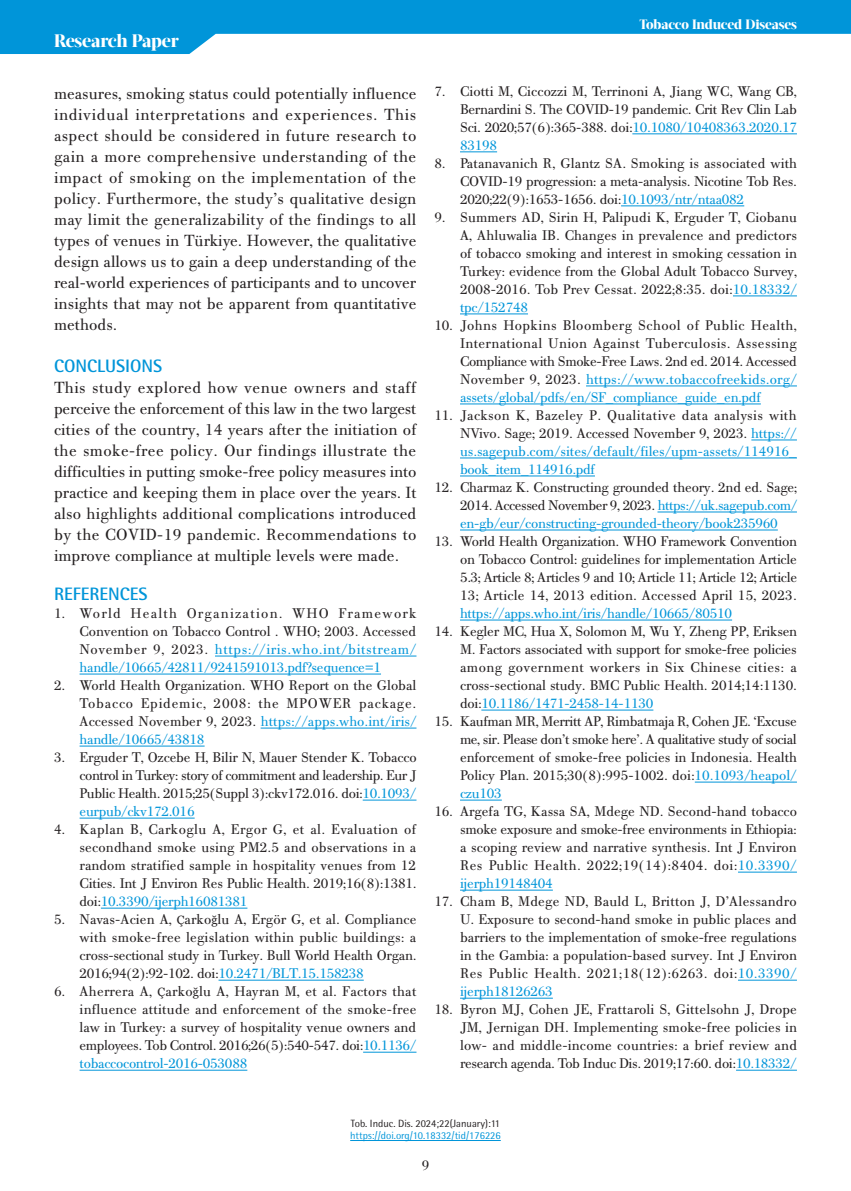
<style>
.page{position:relative;width:851px;height:1191px;background:#fff}
.page>*{position:absolute;margin:0;border:0;box-sizing:border-box;transform-origin:0 0}
.t1{font:700 18px "Rotis Semi Sans Hel";color:#0095d9}
.t2{font:800 18px "Acta Display W04";letter-spacing:-.01em;color:#fff}
.t3{font:17.25px/21px "PF Bodoni Text";color:#231f20;text-align:justify}
.t4{font:15px/18px "PF Bodoni Text";letter-spacing:-.02em;color:#231f20;text-align:justify}
.t5{font:15px "PF Bodoni Text";letter-spacing:-.02em;color:#0095d9}
.t6{font:800 13.5px "Acta Display W04";letter-spacing:-.01em;color:#fff}
.t7{font:10.5px "Rotis Semi Sans Hel";color:#0095d9}
.t8{font:10.5px "Rotis Semi Sans Hel";color:#231f20}
.s1{color:#0095d9}
.s2{font-family:"Georgia";font-size:12px}
</style>
<div class="page">
<svg style="left:0;top:0;width:850px;height:54px;fill:#0095d9"></svg>
<hr style="left:350px;top:1140px;width:150px;height:1px;background:#0095d9">
<hr style="left:215px;top:656px;width:201px;height:1px;background:#0095d9">
<hr style="left:80px;top:674px;width:301px;height:1px;background:#0095d9">
<hr style="left:260px;top:728px;width:156px;height:1px;background:#0095d9">
<hr style="left:80px;top:746px;width:124px;height:1px;background:#0095d9">
<hr style="left:362px;top:800px;width:54px;height:1px;background:#0095d9">
<hr style="left:80px;top:818px;width:115px;height:1px;background:#0095d9">
<hr style="left:101px;top:908px;width:146px;height:1px;background:#0095d9">
<hr style="left:218px;top:980px;width:146px;height:1px;background:#0095d9">
<hr style="left:363px;top:1052px;width:53px;height:1px;background:#0095d9">
<hr style="left:80px;top:1070px;width:167px;height:1px;background:#0095d9">
<hr style="left:632px;top:134px;width:164px;height:1px;background:#0095d9">
<hr style="left:460px;top:152px;width:37px;height:1px;background:#0095d9">
<hr style="left:621px;top:206px;width:123px;height:1px;background:#0095d9">
<hr style="left:732px;top:296px;width:64px;height:1px;background:#0095d9">
<hr style="left:460px;top:314px;width:68px;height:1px;background:#0095d9">
<hr style="left:586px;top:386px;width:210px;height:1px;background:#0095d9">
<hr style="left:460px;top:404px;width:300px;height:1px;background:#0095d9">
<hr style="left:751px;top:440px;width:45px;height:1px;background:#0095d9">
<hr style="left:460px;top:458px;width:336px;height:1px;background:#0095d9">
<hr style="left:460px;top:476px;width:135px;height:1px;background:#0095d9">
<hr style="left:657px;top:512px;width:139px;height:1px;background:#0095d9">
<hr style="left:460px;top:530px;width:317px;height:1px;background:#0095d9">
<hr style="left:460px;top:620px;width:272px;height:1px;background:#0095d9">
<hr style="left:481px;top:710px;width:172px;height:1px;background:#0095d9">
<hr style="left:694px;top:782px;width:102px;height:1px;background:#0095d9">
<hr style="left:460px;top:800px;width:41px;height:1px;background:#0095d9">
<hr style="left:738px;top:872px;width:58px;height:1px;background:#0095d9">
<hr style="left:460px;top:890px;width:92px;height:1px;background:#0095d9">
<hr style="left:738px;top:980px;width:58px;height:1px;background:#0095d9">
<hr style="left:460px;top:998px;width:92px;height:1px;background:#0095d9">
<hr style="left:736px;top:1070px;width:60px;height:1px;background:#0095d9">
<p class="t2" style="left:54px;top:30px;width:126px">Research Paper</p>
<p class="t3" style="left:54px;top:83px;width:364px">measures, smoking status could potentially influence individual interpretations and experiences. This aspect should be considered in future research to gain a more comprehensive understanding of the impact of smoking on the implementation of the policy. Furthermore, the study’s qualitative design may limit the generalizability of the findings to all types of venues in Türkiye. However, the qualitative design allows us to gain a deep understanding of the real-world experiences of participants and to uncover insights that may not be apparent from quantitative methods.</p>
<p class="t1" style="left:54px;top:355px;width:110px">CONCLUSIONS</p>
<p class="t3" style="left:54px;top:377px;width:364px">This study explored how venue owners and staff perceive the enforcement of this law in the two largest cities of the country, 14 years after the initiation of the smoke-free policy. Our findings illustrate the difficulties in putting smoke-free policy measures into practice and keeping them in place over the years. It also highlights additional complications introduced by the COVID-19 pandemic. Recommendations to improve compliance at multiple levels were made.</p>
<p class="t1" style="left:54px;top:583px;width:95px">REFERENCES</p>
<p class="t4" style="left:80px;top:604px;width:338px;text-indent:-26px">1. World Health Organization. WHO Framework Convention on Tobacco Control . WHO; 2003. Accessed November 9, 2023. <span class="s1">https://iris.who.int/bitstream/ handle/10665/42811/9241591013.pdf?sequence=1</span></p>
<p class="t4" style="left:80px;top:676px;width:338px;text-indent:-26px">2. World Health Organization. WHO Report on the Global Tobacco Epidemic, 2008: the MPOWER package.<br>Accessed November 9, 2023. <span class="s1">https://apps.who.int/iris/ handle/10665/43818</span></p>
<p class="t4" style="left:80px;top:748px;width:338px;text-indent:-26px">3. Erguder T, Ozcebe H, Bilir N, Mauer Stender K. Tobacco control in Turkey: story of commitment and leadership. Eur J Public Health. 2015;25(Suppl 3):ckv172.016. doi:<span class="s1">10.1093/ eurpub/ckv172.016</span></p>
<p class="t4" style="left:80px;top:820px;width:338px;text-indent:-26px">4. Kaplan B, Carkoglu A, Ergor G, et al. Evaluation of secondhand smoke using PM2.5 and observations in a random stratified sample in hospitality venues from 12<br>Cities. Int J Environ Res Public Health. 2019;16(8):1381. doi:<span class="s1">10.3390/ijerph16081381</span></p>
<p class="t4" style="left:80px;top:910px;width:338px;text-indent:-26px">5. Navas-Acien A, <span class="s2">Ç</span>arko<span class="s2">ğ</span>lu A, Ergör G, et al. Compliance with smoke-free legislation within public buildings: a cross-sectional study in Turkey. Bull World Health Organ.<br>2016;94(2):92-102. doi:<span class="s1">10.2471/BLT.15.158238</span></p>
<p class="t4" style="left:80px;top:982px;width:338px;text-indent:-26px">6. Aherrera A, <span class="s2">Ç</span>arko<span class="s2">ğ</span>lu A, Hayran M, et al. Factors that influence attitude and enforcement of the smoke-free law in Turkey: a survey of hospitality venue owners and employees. Tob Control. 2016;26(5):540-547. doi:<span class="s1">10.1136/ tobaccocontrol-2016-053088</span></p>
<p class="t6" style="left:639px;top:17px;width:159px">Tobacco Induced Diseases</p>
<p class="t4" style="left:460px;top:82px;width:338px;text-indent:-26px">7. Ciotti M, Ciccozzi M, Terrinoni A, Jiang WC, Wang CB, Bernardini S. The COVID-19 pandemic. Crit Rev Clin Lab Sci. 2020;57(6):365-388. doi:<span class="s1">10.1080/10408363.2020.17<br>83198</span></p>
<p class="t4" style="left:460px;top:154px;width:338px;text-indent:-26px">8. Patanavanich R, Glantz SA. Smoking is associated with COVID-19 progression: a meta-analysis. Nicotine Tob Res.<br>2020;22(9):1653-1656. doi:<span class="s1">10.1093/ntr/ntaa082</span></p>
<p class="t4" style="left:460px;top:208px;width:338px;text-indent:-26px">9. Summers AD, Sirin H, Palipudi K, Erguder T, Ciobanu A, Ahluwalia IB. Changes in prevalence and predictors of tobacco smoking and interest in smoking cessation in Turkey: evidence from the Global Adult Tobacco Survey, 2008-2016. Tob Prev Cessat. 2022;8:35. doi:<span class="s1">10.18332/ tpc/152748</span></p>
<p class="t4" style="left:460px;top:316px;width:338px;text-indent:-26px">10. Johns Hopkins Bloomberg School of Public Health, International Union Against Tuberculosis. Assessing Compliance with Smoke-Free Laws. 2nd ed. 2014. Accessed November 9, 2023. <span class="s1">https://www.tobaccofreekids.org/ assets/global/pdfs/en/SF_compliance_guide_en.pdf</span></p>
<p class="t4" style="left:460px;top:406px;width:338px;text-indent:-26px">11. Jackson K, Bazeley P. Qualitative data analysis with NVivo. Sage; 2019. Accessed November 9, 2023. <span class="s1">https:// us.sagepub.com/sites/default/files/upm-assets/114916_ book_item_114916.pdf</span></p>
<p class="t4" style="left:460px;top:478px;width:338px;text-indent:-26px">12. Charmaz K. Constructing grounded theory. 2nd ed. Sage; 2014. Accessed November 9, 2023. <span class="s1">https://uk.sagepub.com/ en-gb/eur/constructing-grounded-theory/book235960</span></p>
<p class="t4" style="left:460px;top:532px;width:338px;text-indent:-26px">13. World Health Organization. WHO Framework Convention on Tobacco Control: guidelines for implementation Article 5.3; Article 8; Articles 9 and 10; Article 11; Article 12; Article 13; Article 14, 2013 edition. Accessed April 15, 2023.</p>
<p class="t5" style="left:460px;top:605px;width:273px">https://apps.who.int/iris/handle/10665/80510</p>
<p class="t4" style="left:460px;top:622px;width:338px;text-indent:-26px">14. Kegler MC, Hua X, Solomon M, Wu Y, Zheng PP, Eriksen M. Factors associated with support for smoke-free policies among government workers in Six Chinese cities: a cross-sectional study. BMC Public Health. 2014;14:1130. doi:<span class="s1">10.1186/1471-2458-14-1130</span></p>
<p class="t4" style="left:460px;top:712px;width:338px;text-indent:-26px">15. Kaufman MR, Merritt AP, Rimbatmaja R, Cohen JE. ‘Excuse me, sir. Please don’t smoke here’. A qualitative study of social enforcement of smoke-free policies in Indonesia. Health Policy Plan. 2015;30(8):995-1002. doi:<span class="s1">10.1093/heapol/ czu103</span></p>
<p class="t4" style="left:460px;top:802px;width:338px;text-indent:-26px">16. Argefa TG, Kassa SA, Mdege ND. Second-hand tobacco smoke exposure and smoke-free environments in Ethiopia: a scoping review and narrative synthesis. Int J Environ Res Public Health. 2022;19(14):8404. doi:<span class="s1">10.3390/ ijerph19148404</span></p>
<p class="t4" style="left:460px;top:892px;width:338px;text-indent:-26px">17. Cham B, Mdege ND, Bauld L, Britton J, D’Alessandro U. Exposure to second-hand smoke in public places and barriers to the implementation of smoke-free regulations in the Gambia: a population-based survey. Int J Environ Res Public Health. 2021;18(12):6263. doi:<span class="s1">10.3390/ ijerph18126263</span></p>
<p class="t4" style="left:460px;top:1000px;width:338px;text-indent:-26px">18. Byron MJ, Cohen JE, Frattaroli S, Gittelsohn J, Drope JM, Jernigan DH. Implementing smoke-free policies in low- and middle-income countries: a brief review and research agenda. Tob Induc Dis. 2019;17:60. doi:<span class="s1">10.18332/</span></p>
<p class="t8" style="left:351px;top:1116px;width:151px">Tob. Induc. Dis. 2024;22(January):11</p>
<p class="t7" style="left:350px;top:1129px;width:152px">https://doi.org/10.18332/tid/176226</p>
<p class="t4" style="left:421px;top:1156px;width:9px">9</p>
</div>
